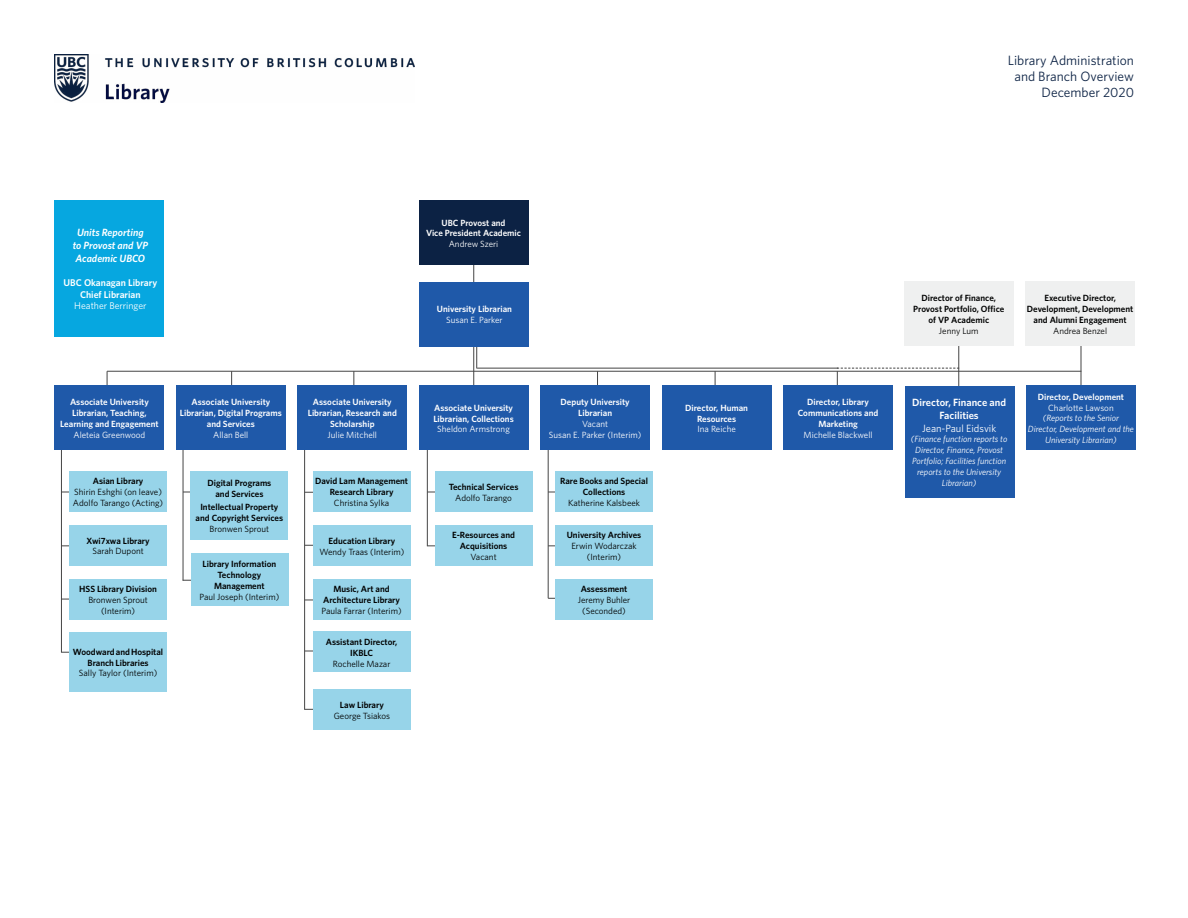
<style>
.page{position:relative;width:1188px;height:918px;background:#fff}
.page>*{position:absolute;margin:0;border:0;box-sizing:border-box;transform-origin:0 0}
.t1{font:13.5px/16.2px "Whitney";color:#0c2244;text-align:right}
.t2{font:italic 600 10.5px/12.6px "Whitney";color:#fff;text-align:center}
.t3{font:600 10.5px/12.6px "Whitney";color:#fff;text-align:center}
.t4{font:10.5px "Whitney";color:#fff}
.t5{font:600 9.75px/11.7px "Whitney";color:#fff;text-align:center}
.t6{font:9.75px "Whitney";color:#fff}
.t7{font:600 9px/10.8px "Whitney";color:#000101;text-align:center}
.t8{font:600 9px/10.8px "Whitney";color:#fff;text-align:center}
.t9{font:9px/10.8px "Whitney";color:#000101;text-align:center}
.t10{font:italic 9px/10.8px "Whitney";color:#fff;text-align:center}
.t11{font:9px/10.8px "Whitney";color:#fff;text-align:center}
</style>
<div class="page">
<hr style="left:473px;top:261px;width:1px;height:124px;background:#444">
<hr style="left:958px;top:340px;width:1px;height:47px;background:#444">
<hr style="left:1081px;top:340px;width:1px;height:47px;background:#444">
<svg style="left:715px;top:372px;width:1px;height:14px"></svg>
<svg style="left:597px;top:372px;width:1px;height:14px"></svg>
<svg style="left:231px;top:372px;width:1px;height:14px"></svg>
<svg style="left:353px;top:372px;width:1px;height:14px"></svg>
<svg style="left:107px;top:372px;width:1px;height:14px"></svg>
<hr style="left:107px;top:371px;width:974px;height:1px;background:#444">
<hr style="left:427px;top:447px;width:1px;height:99px;background:#444">
<hr style="left:548px;top:447px;width:1px;height:151px;background:#444">
<hr style="left:304px;top:447px;width:1px;height:263px;background:#444">
<hr style="left:61px;top:447px;width:1px;height:206px;background:#444">
<hr style="left:183px;top:447px;width:1px;height:134px;background:#444">
<svg style="left:837px;top:368px;width:122px;height:18px"></svg>
<hr style="left:476px;top:338px;width:1px;height:31px;background:#444">
<hr style="left:477px;top:368px;width:361px;height:1px;background:#444">
<div style="left:69px;top:471px;width:98px;height:41px;background:#97d4e9"></div>
<div style="left:69px;top:525px;width:98px;height:40px;background:#97d4e9"></div>
<div style="left:69px;top:579px;width:98px;height:40px;background:#97d4e9"></div>
<div style="left:69px;top:632px;width:98px;height:60px;background:#97d4e9"></div>
<div style="left:313px;top:579px;width:98px;height:40px;background:#97d4e9"></div>
<div style="left:191px;top:553px;width:98px;height:53px;background:#97d4e9"></div>
<div style="left:313px;top:632px;width:98px;height:40px;background:#97d4e9"></div>
<div style="left:435px;top:471px;width:98px;height:41px;background:#97d4e9"></div>
<div style="left:435px;top:525px;width:98px;height:40px;background:#97d4e9"></div>
<div style="left:555px;top:471px;width:98px;height:41px;background:#97d4e9"></div>
<div style="left:555px;top:525px;width:98px;height:41px;background:#97d4e9"></div>
<div style="left:555px;top:579px;width:98px;height:40px;background:#97d4e9"></div>
<div style="left:190px;top:471px;width:98px;height:69px;background:#97d4e9"></div>
<div style="left:313px;top:525px;width:98px;height:40px;background:#97d4e9"></div>
<div style="left:313px;top:690px;width:98px;height:40px;background:#97d4e9"></div>
<div style="left:313px;top:471px;width:98px;height:41px;background:#97d4e9"></div>
<div style="left:1026px;top:386px;width:110px;height:64px;background:#1f59a9"></div>
<div style="left:784px;top:386px;width:109px;height:64px;background:#1f59a9"></div>
<div style="left:905px;top:386px;width:109px;height:112px;background:#1f59a9"></div>
<div style="left:662px;top:386px;width:109px;height:64px;background:#1f59a9"></div>
<div style="left:541px;top:386px;width:109px;height:64px;background:#1f59a9"></div>
<div style="left:419px;top:386px;width:109px;height:64px;background:#1f59a9"></div>
<div style="left:298px;top:386px;width:109px;height:64px;background:#1f59a9"></div>
<div style="left:176px;top:386px;width:109px;height:64px;background:#1f59a9"></div>
<div style="left:55px;top:386px;width:109px;height:64px;background:#1f59a9"></div>
<img style="left:54px;top:54px;width:360px;height:49px">
<div style="left:1026px;top:281px;width:109px;height:65px;background:#eff0f0"></div>
<div style="left:904px;top:281px;width:109px;height:65px;background:#eff0f0"></div>
<div style="left:420px;top:282px;width:109px;height:64px;background:#1f59a9"></div>
<div style="left:420px;top:201px;width:109px;height:64px;background:#0c2244"></div>
<div style="left:55px;top:201px;width:109px;height:136px;background:#06a7e0"></div>
<p class="t2" style="left:73px;top:226px;width:77px">Units Reporting to Provost and VP<br>Academic UBCO</p>
<p class="t5" style="left:64px;top:277px;width:95px">UBC Okanagan Library<br>Chief Librarian</p>
<p class="t6" style="left:74px;top:300px;width:74px">Heather Berringer</p>
<p class="t8" style="left:426px;top:217px;width:96px">UBC Provost and<br>Vice President Academic</p>
<p class="t11" style="left:449px;top:238px;width:51px">Andrew Szeri</p>
<p class="t8" style="left:437px;top:304px;width:77px">University Librarian</p>
<p class="t11" style="left:446px;top:314px;width:58px">Susan E. Parker</p>
<p class="t8" style="left:60px;top:397px;width:100px">Associate University<br>Librarian, Teaching,<br>Learning and Engagement</p>
<p class="t11" style="left:73px;top:429px;width:73px">Aleteia Greenwood</p>
<p class="t7" style="left:93px;top:476px;width:52px">Asian Library</p>
<p class="t9" style="left:73px;top:486px;width:92px;text-align:left">Shirin Eshghi (on leave)<br>Adolfo Tarango (Acting)</p>
<p class="t7" style="left:87px;top:535px;width:65px">Xwi7xwa Library</p>
<p class="t9" style="left:92px;top:546px;width:53px">Sarah Dupont</p>
<p class="t7" style="left:79px;top:583px;width:79px">HSS Library Division</p>
<p class="t9" style="left:88px;top:594px;width:61px">Bronwen Sprout (Interim)</p>
<p class="t7" style="left:73px;top:646px;width:92px">Woodward and Hospital<br>Branch Libraries</p>
<p class="t9" style="left:79px;top:668px;width:80px">Sally Taylor (Interim)</p>
<p class="t8" style="left:180px;top:397px;width:104px">Associate University<br>Librarian, Digital Programs and Services</p>
<p class="t11" style="left:213px;top:429px;width:37px">Allan Bell</p>
<p class="t7" style="left:207px;top:477px;width:65px">Digital Programs and Services</p>
<p class="t7" style="left:196px;top:502px;width:89px">Intellectual Property and Copyright Services</p>
<p class="t9" style="left:210px;top:523px;width:61px">Bronwen Sprout</p>
<p class="t7" style="left:202px;top:559px;width:75px">Library Information<br>Technology<br>Management</p>
<p class="t9" style="left:199px;top:591px;width:81px">Paul Joseph (Interim)</p>
<p class="t8" style="left:308px;top:397px;width:91px">Associate University<br>Librarian, Research and<br>Scholarship</p>
<p class="t11" style="left:328px;top:429px;width:51px">Julie Mitchell</p>
<p class="t7" style="left:315px;top:475px;width:94px">David Lam Management<br>Research Library</p>
<p class="t9" style="left:334px;top:497px;width:57px">Christina Sylka</p>
<p class="t7" style="left:329px;top:535px;width:68px">Education Library</p>
<p class="t9" style="left:319px;top:546px;width:86px">Wendy Traas (Interim)</p>
<p class="t7" style="left:323px;top:583px;width:78px">Music, Art and<br>Architecture Library</p>
<p class="t9" style="left:322px;top:605px;width:82px">Paula Farrar (Interim)</p>
<p class="t7" style="left:326px;top:636px;width:73px">Assistant Director,<br>IKBLC</p>
<p class="t9" style="left:333px;top:658px;width:59px">Rochelle Mazar</p>
<p class="t7" style="left:340px;top:699px;width:46px">Law Library</p>
<p class="t9" style="left:334px;top:710px;width:58px">George Tsiakos</p>
<p class="t8" style="left:433px;top:402px;width:82px;text-align:left">Associate University<br>Librarian, Collections</p>
<p class="t11" style="left:437px;top:424px;width:74px">Sheldon Armstrong</p>
<p class="t7" style="left:449px;top:481px;width:71px">Technical Services</p>
<p class="t9" style="left:455px;top:492px;width:58px">Adolfo Tarango</p>
<p class="t7" style="left:452px;top:529px;width:65px">E-Resources and<br>Acquisitions</p>
<p class="t9" style="left:471px;top:551px;width:28px">Vacant</p>
<p class="t8" style="left:561px;top:397px;width:71px">Deputy University<br>Librarian</p>
<p class="t11" style="left:549px;top:418px;width:94px">Vacant<br>Susan E. Parker (Interim)</p>
<p class="t7" style="left:560px;top:476px;width:89px">Rare Books and Special<br>Collections</p>
<p class="t9" style="left:568px;top:497px;width:73px">Katherine Kalsbeek</p>
<p class="t7" style="left:567px;top:529px;width:76px">University Archives</p>
<p class="t9" style="left:571px;top:540px;width:67px">Erwin Wodarczak (Interim)</p>
<p class="t7" style="left:581px;top:583px;width:48px">Assessment</p>
<p class="t9" style="left:578px;top:594px;width:54px">Jeremy Buhler (Seconded)</p>
<p class="t8" style="left:685px;top:402px;width:64px">Director, Human<br>Resources</p>
<p class="t11" style="left:697px;top:424px;width:40px">Ina Reiche</p>
<h1 class="t1" style="left:1008px;top:52px;width:128px">Library Administration and Branch Overview<br>December 2020</h1>
<p class="t8" style="left:798px;top:396px;width:82px">Director, Library<br>Communications and<br>Marketing</p>
<p class="t11" style="left:804px;top:429px;width:71px">Michelle Blackwell</p>
<p class="t7" style="left:913px;top:293px;width:93px">Director of Finance,<br>Provost Portfolio, Office of VP Academic</p>
<p class="t9" style="left:939px;top:325px;width:41px">Jenny Lum</p>
<p class="t7" style="left:1027px;top:293px;width:108px">Executive Director,<br>Development, Development and Alumni Engagement</p>
<p class="t9" style="left:1053px;top:325px;width:55px">Andrea Benzel</p>
<p class="t3" style="left:912px;top:396px;width:95px">Director, Finance and<br>Facilities</p>
<p class="t4" style="left:922px;top:421px;width:76px">Jean-Paul Eidsvik</p>
<p class="t10" style="left:911px;top:434px;width:98px">(Finance function reports to<br>Director, Finance, Provost<br>Portfolio; Facilities function reports to the University<br>Librarian)</p>
<p class="t8" style="left:1038px;top:391px;width:88px">Director, Development</p>
<p class="t11" style="left:1048px;top:402px;width:67px">Charlotte Lawson</p>
<p class="t10" style="left:1028px;top:413px;width:108px">(Reports to the Senior<br>Director, Development and the<br>University Librarian)</p>
</div>
